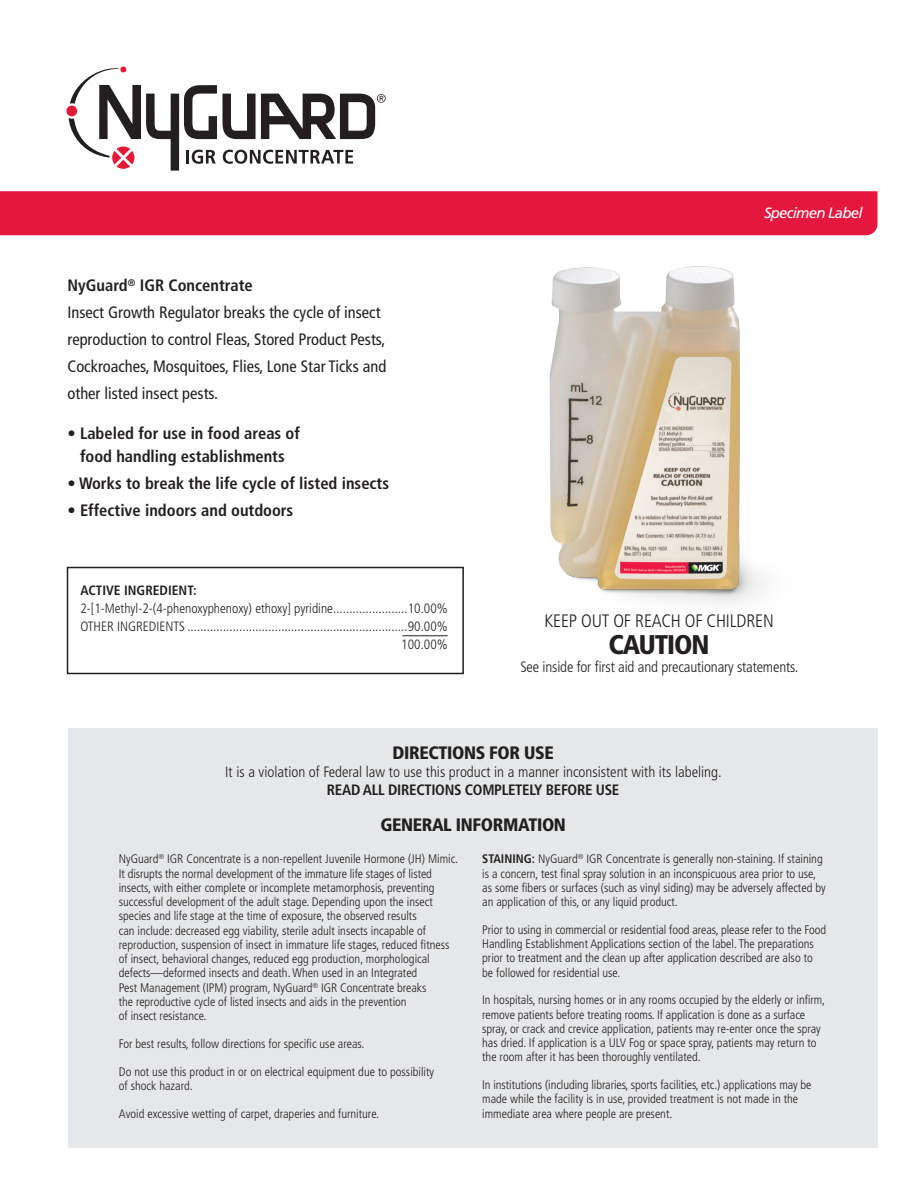
<style>
.page{position:relative;width:918px;height:1188px;background:#fff}
.page>*{position:absolute;margin:0;border:0;box-sizing:border-box;transform-origin:0 0}
.t1{font:900 condensed 27px "Frutiger";letter-spacing:-.04em;color:#231f20}
.t2{font:900 condensed 18px "Frutiger";letter-spacing:-.02em;color:#231f20}
.t3{font:300 condensed 18px "Frutiger";letter-spacing:-.01em;color:#231f20}
.t4{font:condensed 16.5px/27px "Frutiger";color:#231f20}
.t5{font:700 condensed 16.5px/22.5px "Frutiger";color:#231f20;text-align:center}
.t6{font:300 condensed 15px "Frutiger";color:#231f20}
.t7{font:700 condensed 15px "Frutiger";letter-spacing:-.02em;color:#231f20}
.t8{font:italic 15px "Frutiger";letter-spacing:-.05em;color:#fff}
.t9{font:300 condensed 13.5px/18px "Frutiger";color:#231f20;text-align:right}
.t10{font:700 condensed 13.5px "Frutiger";color:#231f20}
.t11{font:300 condensed 12.3px/14.2px "Frutiger";color:#231f20}
.s1{font-weight:700}
</style>
<div class="page">
<img style="left:549px;top:266px;width:215px;height:338px">
<div style="left:0;top:191px;width:878px;height:44px;background:#e4183e"></div>
<div style="left:67px;top:567px;width:397px;height:107px;border:2px solid #231f20"></div>
<hr style="left:402px;top:636px;width:46px;height:1px;background:#231f20">
<div style="left:68px;top:728px;width:810px;height:420px;background:#e6e7e9"></div>
<div style="left:66px;top:106px;width:11px;height:10px;background:#e51836;border-radius:50%"></div>
<svg style="left:69px;top:66px;width:317px;height:105px"></svg>
<h3 class="t4" style="left:67px;top:272px;width:320px"><span class="s1">NyGuard</span><sup>®</sup> <span class="s1">IGR Concentrate<br></span>Insect Growth Regulator breaks the cycle of insect reproduction to control Fleas, Stored Product Pests, Cockroaches, Mosquitoes, Flies, Lone Star Ticks and other listed insect pests.</h3>
<h3 class="t5" style="left:67px;top:423px;width:234px">• Labeled for use in food areas of food handling establishments</h3>
<h3 class="t5" style="left:67px;top:472px;width:323px">• Works to break the life cycle of listed insects</h3>
<h3 class="t5" style="left:67px;top:499px;width:227px">• Effective indoors and outdoors</h3>
<p class="t10" style="left:80px;top:583px;width:118px">ACTIVE INGREDIENT:</p>
<p class="t9" style="left:80px;top:600px;width:369px">2-[1-Methyl-2-(4-phenoxyphenoxy) ethoxy] pyridine.......................10.00%<br>OTHER INGREDIENTS ....................................................................90.00%<br>100.00%</p>
<p class="t8" style="left:764px;top:204px;width:100px">Specimen Label</p>
<h2 class="t3" style="left:544px;top:611px;width:231px">KEEP OUT OF REACH OF CHILDREN</h2>
<h1 class="t1" style="left:609px;top:628px;width:103px">CAUTION</h1>
<p class="t6" style="left:520px;top:658px;width:280px">See inside for first aid and precautionary statements.</p>
<h2 class="t2" style="left:393px;top:742px;width:163px">DIRECTIONS FOR USE</h2>
<p class="t6" style="left:225px;top:763px;width:498px">It is a violation of Federal law to use this product in a manner inconsistent with its labeling.</p>
<p class="t7" style="left:327px;top:781px;width:294px">READ ALL DIRECTIONS COMPLETELY BEFORE USE</p>
<h2 class="t2" style="left:380px;top:814px;width:187px">GENERAL INFORMATION</h2>
<p class="t11" style="left:119px;top:852px;width:341px">NyGuard<sup>®</sup> IGR Concentrate is a non-repellent Juvenile Hormone (JH) Mimic.<br>It disrupts the normal development of the immature life stages of listed insects, with either complete or incomplete metamorphosis, preventing successful development of the adult stage. Depending upon the insect species and life stage at the time of exposure, the observed results<br>can include: decreased egg viability, sterile adult insects incapable of reproduction, suspension of insect in immature life stages, reduced fitness of insect, behavioral changes, reduced egg production, morphological defects—deformed insects and death. When used in an Integrated<br>Pest Management (IPM) program, NyGuard<sup>®</sup> IGR Concentrate breaks<br>the reproductive cycle of listed insects and aids in the prevention<br>of insect resistance.</p>
<p class="t11" style="left:119px;top:1037px;width:247px">For best results, follow directions for specific use areas.</p>
<p class="t11" style="left:119px;top:1064px;width:317px">Do not use this product in or on electrical equipment due to possibility of shock hazard.</p>
<p class="t11" style="left:119px;top:1106px;width:262px">Avoid excessive wetting of carpet, draperies and furniture.</p>
<p class="t11" style="left:482px;top:852px;width:345px"><span class="s1">STAINING:</span> NyGuard<sup>®</sup> IGR Concentrate is generally non-staining. If staining is a concern, test final spray solution in an inconspicuous area prior to use, as some fibers or surfaces (such as vinyl siding) may be adversely affected by an application of this, or any liquid product.</p>
<p class="t11" style="left:482px;top:923px;width:345px">Prior to using in commercial or residential food areas, please refer to the Food Handling Establishment Applications section of the label. The preparations prior to treatment and the clean up after application described are also to be followed for residential use.</p>
<p class="t11" style="left:482px;top:993px;width:345px">In hospitals, nursing homes or in any rooms occupied by the elderly or infirm, remove patients before treating rooms. If application is done as a surface spray, or crack and crevice application, patients may re-enter once the spray has dried. If application is a ULV Fog or space spray, patients may return to the room after it has been thoroughly ventilated.</p>
<p class="t11" style="left:482px;top:1078px;width:331px">In institutions (including libraries, sports facilities, etc.) applications may be made while the facility is in use, provided treatment is not made in the immediate area where people are present.</p>
</div>
